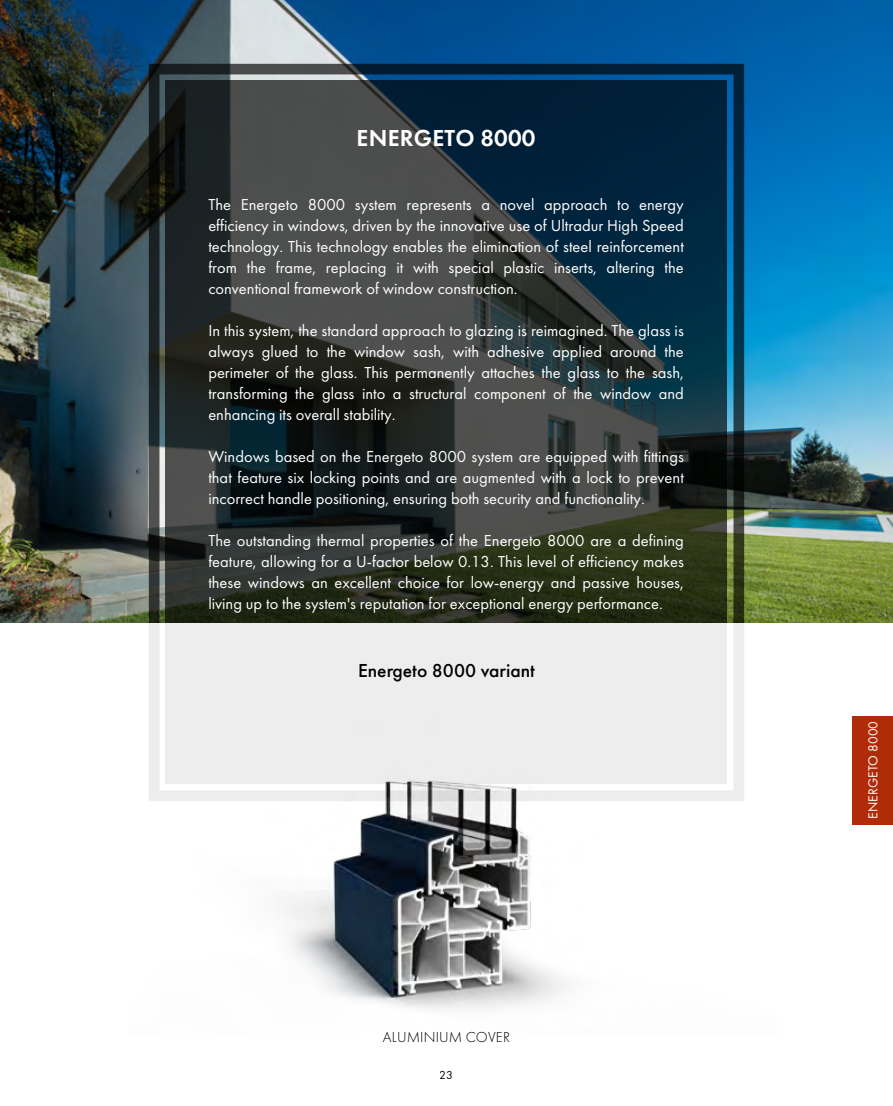
<style>
.page{position:relative;width:893px;height:1106px;background:#fff}
.page>*{position:absolute;margin:0;border:0;box-sizing:border-box;transform-origin:0 0}
.t1{font:600 24px "Futura PT";letter-spacing:.01em;color:#fff}
.t2{font:500 19.5px "Futura PT";color:#000}
.t3{font:16.5px/21px "Futura PT";color:#fff;text-align:justify}
.t4{font:300 15px "Futura PT";letter-spacing:.01em;color:#000}
.t5{font:13.5px "Futura PT";letter-spacing:.01em;color:#fff}
.t6{font:12px "Futura PT";color:#000}
</style>
<div class="page">
<img style="left:0;top:0;width:893px;height:622px">
<svg style="left:149px;top:64px;width:595px;height:538px;background:#254454"></svg>
<svg style="left:166px;top:81px;width:561px;height:521px;background:#273335"></svg>
<img style="left:129px;top:602px;width:648px;height:407px">
<div style="left:852px;top:716px;width:41px;height:108px;background:#b02b08"></div>
<h1 class="t1" style="left:357px;top:123px;width:180px">ENERGETO 8000</h1>
<p class="t3" style="left:208px;top:194px;width:477px">The Energeto 8000 system represents a novel approach to energy efficiency in windows, driven by the innovative use of Ultradur High Speed technology. This technology enables the elimination of steel reinforcement from the frame, replacing it with special plastic inserts, altering the conventional framework of window construction.</p>
<p class="t3" style="left:208px;top:320px;width:477px">In this system, the standard approach to glazing is reimagined. The glass is always glued to the window sash, with adhesive applied around the perimeter of the glass. This permanently attaches the glass to the sash, transforming the glass into a structural component of the window and enhancing its overall stability.</p>
<p class="t3" style="left:208px;top:446px;width:477px">Windows based on the Energeto 8000 system are equipped with fittings that feature six locking points and are augmented with a lock to prevent incorrect handle positioning, ensuring both security and functionality.</p>
<p class="t3" style="left:208px;top:530px;width:477px">The outstanding thermal properties of the Energeto 8000 are a defining feature, allowing for a U-factor below 0.13. This level of efficiency makes these windows an excellent choice for low-energy and passive houses, living up to the system's reputation for exceptional energy performance.</p>
<p class="t2" style="left:358px;top:658px;width:178px">Energeto 8000 variant</p>
<p class="t4" style="left:383px;top:1028px;width:129px">ALUMINIUM COVER</p>
<p class="t6" style="left:440px;top:1067px;width:15px">23</p>
<p class="t5" style="left:865px;top:818px;width:99px;rotate:-90deg">ENERGETO 8000</p>
</div>
